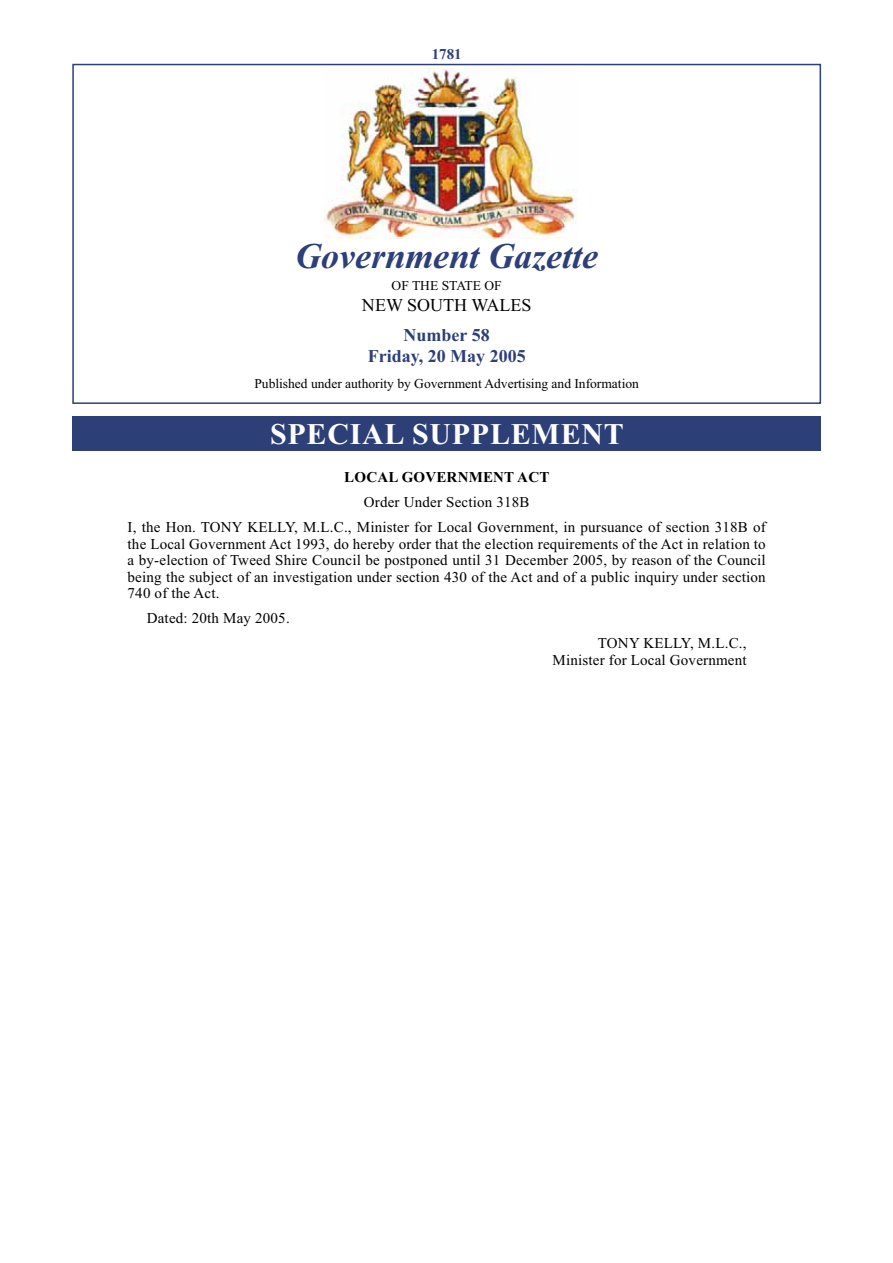
<style>
.page{position:relative;width:893px;height:1263px;background:#fff}
.page>*{position:absolute;margin:0;border:0;box-sizing:border-box;transform-origin:0 0}
.t1{font:italic 700 36px "Times New Roman";color:#2c3f77}
.t2{font:700 30px "Times New Roman";letter-spacing:.025em;color:#fff}
.t3{font:700 18px/21.5px "Times New Roman";color:#2c3f77;text-align:center}
.t4{font:18px "Times New Roman";color:#000}
.t5{font:15px/16.5px "Times New Roman";letter-spacing:.01em;color:#000;text-align:center}
.t6{font:700 15px "Times New Roman";letter-spacing:.01em;color:#000}
.t7{font:700 15px "Times New Roman";color:#2c3f77}
.t8{font:13.5px "Times New Roman";color:#000}
</style>
<div class="page">
<div style="left:72px;top:64px;width:749px;height:340px;border:2px solid #2c3f77"></div>
<div style="left:72px;top:417px;width:749px;height:34px;background:#2c3f77"></div>
<img style="left:323px;top:69px;width:255px;height:170px">
<p class="t7" style="left:431px;top:49px;width:31px">1781</p>
<h1 class="t1" style="left:295px;top:244px;width:304px">Government Gazette</h1>
<p class="t8" style="left:391px;top:280px;width:112px">OF THE STATE OF</p>
<p class="t4" style="left:362px;top:298px;width:171px">NEW SOUTH WALES</p>
<p class="t3" style="left:367px;top:326px;width:160px">Number 58<br>Friday, 20 May 2005</p>
<p class="t8" style="left:254px;top:379px;width:386px">Published under authority by Government Advertising and Information</p>
<h2 class="t2" style="left:270px;top:424px;width:355px">SPECIAL SUPPLEMENT</h2>
<p class="t6" style="left:344px;top:472px;width:206px">LOCAL GOVERNMENT ACT</p>
<p class="t5" style="left:128px;top:491px;width:639px;line-height:25px">Order Under Section 318B<br>I, the Hon. TONY KELLY, M.L.C., Minister for Local Government, in pursuance of section 318B of</p>
<p class="t5" style="left:128px;top:537px;width:639px;text-align:justify">the Local Government Act 1993, do hereby order that the election requirements of the Act in relation to a by-election of Tweed Shire Council be postponed until 31 December 2005, by reason of the Council being the subject of an investigation under section 430 of the Act and of a public inquiry under section 740 of the Act.</p>
<p class="t5" style="left:147px;top:611px;width:144px">Dated: 20th May 2005.</p>
<p class="t5" style="left:552px;top:636px;width:195px;text-align:right">TONY KELLY, M.L.C.,<br>Minister for Local Government</p>
</div>
